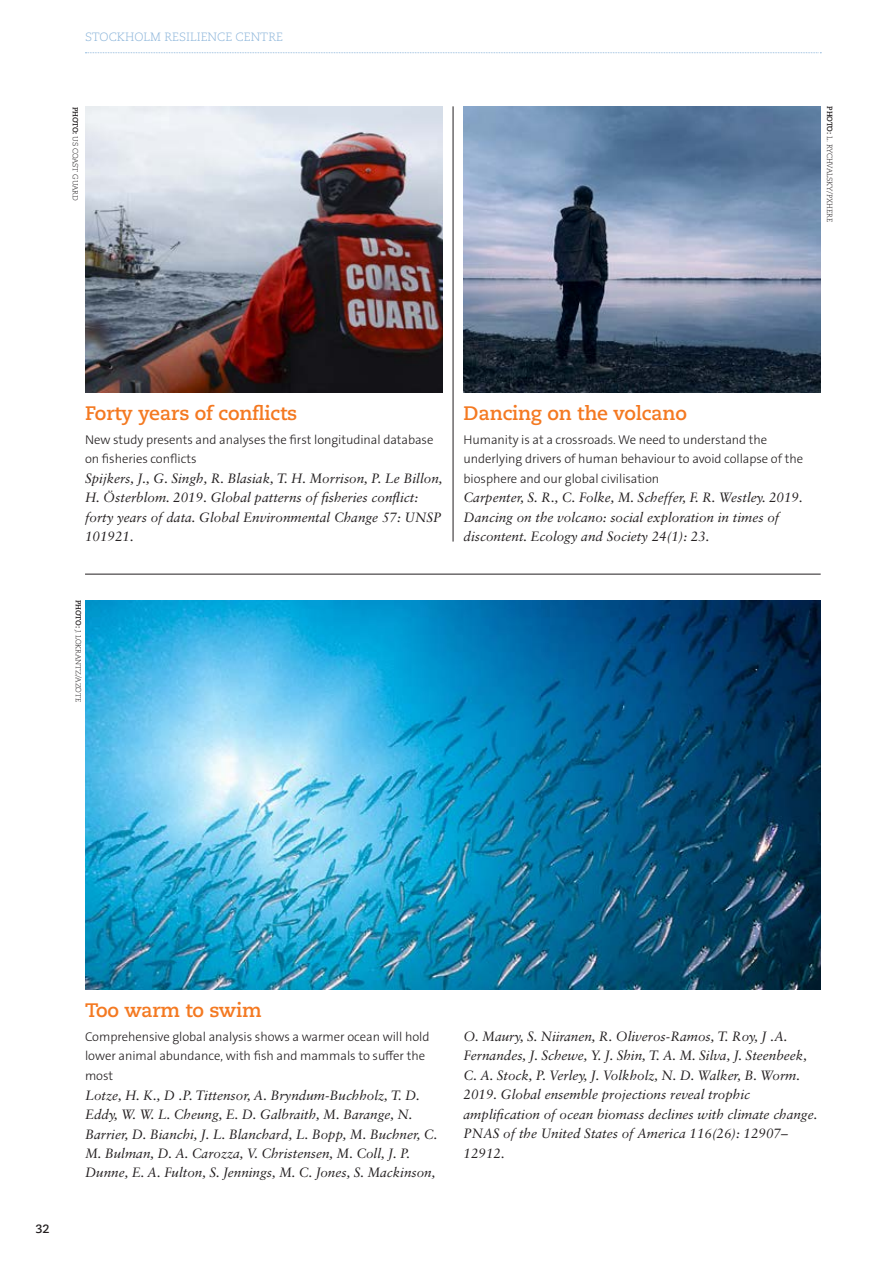
<style>
.page{position:relative;width:893px;height:1263px;background:#fff}
.page>*{position:absolute;margin:0;border:0;box-sizing:border-box;transform-origin:0 0}
.t1{font:700 19.5px "Caecilia LT Std";letter-spacing:-.01em;color:#f47921}
.t2{font:italic 13.5px/19.5px "Sabon LT Std";color:#231f20}
.t3{font:300 12.75px/19.5px "The Sans B W3";letter-spacing:-.005em;color:#231f20}
.t4{font:300 12px "Caecilia LT Std";color:#8cb5da}
.t5{font:700 12px "Caecilia LT Std";color:#231f20}
.t6{font:300 7.5px "Caecilia LT Std";letter-spacing:-.02em;color:#231f20}
.s1{font-weight:700}
</style>
<div class="page">
<svg style="left:85px;top:52px;width:736px;height:1px"></svg>
<img style="left:85px;top:107px;width:357px;height:285px">
<img style="left:85px;top:600px;width:736px;height:389px">
<img style="left:463px;top:106px;width:358px;height:286px">
<hr style="left:85px;top:574px;width:736px;height:1px;background:#231f20">
<hr style="left:453px;top:106px;width:1px;height:436px;background:#231f20">
<p class="t4" style="left:85px;top:30px;width:199px">STOCKHOLM RESILIENCE CENTRE</p>
<p class="t6" style="left:80px;top:107px;width:95px;rotate:90deg"><span class="s1">PHOTO:</span> US COAST GUARD</p>
<p class="t6" style="left:834px;top:106px;width:117px;rotate:90deg"><span class="s1">PHOTO:</span> L. RYCHVALSKY/PXHERE</p>
<h1 class="t1" style="left:85px;top:402px;width:214px">Forty years of conflicts</h1>
<p class="t3" style="left:85px;top:430px;width:350px">New study presents and analyses the first longitudinal database on fisheries conflicts</p>
<p class="t2" style="left:85px;top:468px;width:359px">Spijkers, J., G. Singh, R. Blasiak, T. H. Morrison, P. Le Billon, H. Österblom. 2019. Global patterns of fisheries conflict: forty years of data. Global Environmental Change 57: UNSP 101921.</p>
<p class="t6" style="left:83px;top:600px;width:103px;rotate:90deg"><span class="s1">PHOTO:</span> J. LOKRANTZ/AZOTE</p>
<h1 class="t1" style="left:463px;top:402px;width:225px">Dancing on the volcano</h1>
<p class="t3" style="left:463px;top:430px;width:341px">Humanity is at a crossroads. We need to understand the underlying drivers of human behaviour to avoid collapse of the biosphere and our global civilisation</p>
<p class="t2" style="left:463px;top:488px;width:341px">Carpenter, S. R., C. Folke, M. Scheffer, F. R. Westley. 2019.<br>Dancing on the volcano: social exploration in times of discontent. Ecology and Society 24(1): 23.</p>
<p class="t5" style="left:35px;top:1222px;width:16px">32</p>
<h1 class="t1" style="left:85px;top:999px;width:178px">Too warm to swim</h1>
<p class="t3" style="left:85px;top:1027px;width:346px">Comprehensive global analysis shows a warmer ocean will hold lower animal abundance, with fish and mammals to suffer the most</p>
<p class="t2" style="left:85px;top:1085px;width:354px">Lotze, H. K., D .P. Tittensor, A. Bryndum-Buchholz, T. D.<br>Eddy, W. W. L. Cheung, E. D. Galbraith, M. Barange, N.<br>Barrier, D. Bianchi, J. L. Blanchard, L. Bopp, M. Buchner, C.<br>M. Bulman, D. A. Carozza, V. Christensen, M. Coll, J. P.<br>Dunne, E. A. Fulton, S. Jennings, M. C. Jones, S. Mackinson,</p>
<p class="t2" style="left:463px;top:1026px;width:355px">O. Maury, S. Niiranen, R. Oliveros-Ramos, T. Roy, J .A.<br>Fernandes, J. Schewe, Y. J. Shin, T. A. M. Silva, J. Steenbeek, C. A. Stock, P. Verley, J. Volkholz, N. D. Walker, B. Worm.<br>2019. Global ensemble projections reveal trophic amplification of ocean biomass declines with climate change.<br>PNAS of the United States of America 116(26): 12907– 12912.</p>
</div>
